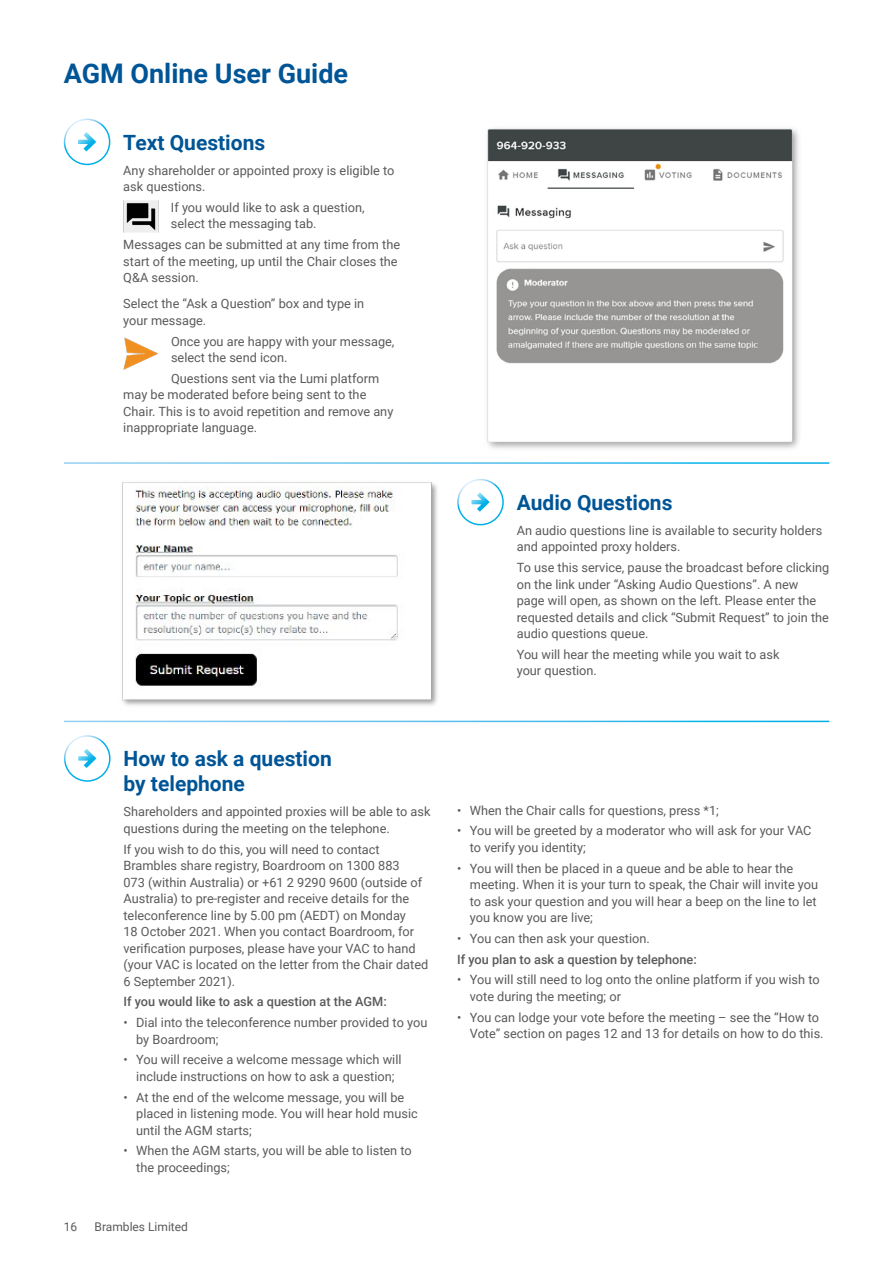
<style>
.page{position:relative;width:893px;height:1263px;background:#fff}
.page>*{position:absolute;margin:0;border:0;box-sizing:border-box;transform-origin:0 0}
.t1{font:700 27px "Roboto";color:#005596}
.t2{font:700 21px/25.2px "Roboto";color:#005596}
.t3{font:12.75px/16.5px "Roboto";color:#5a5a5a}
.t4{font:500 12.75px "Roboto";color:#5a5a5a}
.t5{font:12px "Roboto";color:#5a5a5a}
</style>
<div class="page">
<div style="left:64px;top:119px;width:46px;height:46px;border:2px solid #fff;border-radius:50%"></div>
<svg style="left:78px;top:132px;width:18px;height:20px"></svg>
<div style="left:64px;top:735px;width:47px;height:47px;border:2px solid #fff;border-radius:50%"></div>
<svg style="left:78px;top:749px;width:18px;height:19px"></svg>
<div style="left:457px;top:479px;width:47px;height:46px;border:2px solid #fff;border-radius:50%"></div>
<svg style="left:471px;top:492px;width:19px;height:20px"></svg>
<img style="left:487px;top:128px;width:312px;height:321px">
<img style="left:122px;top:482px;width:315px;height:224px">
<img style="left:123px;top:200px;width:35px;height:32px">
<img style="left:123px;top:337px;width:35px;height:33px">
<h1 class="t1" style="left:64px;top:54px;width:286px">AGM Online User Guide</h1>
<h2 class="t2" style="left:123px;top:129px;width:143px">Text Questions</h2>
<p class="t3" style="left:123px;top:161px;width:272px">Any shareholder or appointed proxy is eligible to ask questions.</p>
<p class="t3" style="left:171px;top:199px;width:195px">If you would like to ask a question, select the messaging tab.</p>
<p class="t3" style="left:123px;top:236px;width:278px">Messages can be submitted at any time from the start of the meeting, up until the Chair closes the<br>Q&amp;A session.</p>
<p class="t3" style="left:123px;top:295px;width:242px">Select the “Ask a Question” box and type in your message.</p>
<p class="t3" style="left:171px;top:332px;width:225px">Once you are happy with your message, select the send icon.</p>
<p class="t3" style="left:123px;top:370px;width:272px;text-indent:48px">Questions sent via the Lumi platform may be moderated before being sent to the Chair. This is to avoid repetition and remove any inappropriate language.</p>
<h2 class="t2" style="left:517px;top:489px;width:157px">Audio Questions</h2>
<p class="t3" style="left:517px;top:522px;width:307px">An audio questions line is available to security holders and appointed proxy holders.</p>
<p class="t3" style="left:517px;top:559px;width:314px">To use this service, pause the broadcast before clicking on the link under “Asking Audio Questions”. A new page will open, as shown on the left. Please enter the requested details and click “Submit Request” to join the audio questions queue.</p>
<p class="t3" style="left:517px;top:646px;width:264px">You will hear the meeting while you wait to ask your question.</p>
<h2 class="t2" style="left:123px;top:745px;width:210px">How to ask a question by telephone</h2>
<p class="t3" style="left:123px;top:803px;width:309px">Shareholders and appointed proxies will be able to ask questions during the meeting on the telephone.</p>
<p class="t3" style="left:123px;top:840px;width:306px">If you wish to do this, you will need to contact Brambles share registry, Boardroom on 1300 883<br>073 (within Australia) or +61 2 9290 9600 (outside of Australia) to pre‑register and receive details for the teleconference line by 5.00 pm (AEDT) on Monday<br>18 October 2021. When you contact Boardroom, for verification purposes, please have your VAC to hand (your VAC is located on the letter from the Chair dated 6 September 2021).</p>
<p class="t4" style="left:123px;top:993px;width:265px">If you would like to ask a question at the AGM:</p>
<p class="t3" style="left:136px;top:1014px;width:293px;text-indent:-13px">• Dial into the teleconference number provided to you by Boardroom;</p>
<p class="t3" style="left:123px;top:1051px;width:280px;text-align:center">• You will receive a welcome message which will include instructions on how to ask a question;</p>
<p class="t3" style="left:136px;top:1088px;width:283px;text-indent:-13px">• At the end of the welcome message, you will be placed in listening mode. You will hear hold music until the AGM starts;</p>
<p class="t3" style="left:136px;top:1142px;width:277px;text-indent:-13px">• When the AGM starts, you will be able to listen to the proceedings;</p>
<p class="t5" style="left:64px;top:1218px;width:15px">16</p>
<p class="t5" style="left:95px;top:1218px;width:95px">Brambles Limited</p>
<p class="t3" style="left:457px;top:801px;width:263px">• When the Chair calls for questions, press *1;</p>
<p class="t3" style="left:470px;top:822px;width:343px;text-indent:-13px">• You will be greeted by a moderator who will ask for your VAC to verify you identity;</p>
<p class="t3" style="left:470px;top:859px;width:350px;text-indent:-13px">• You will then be placed in a queue and be able to hear the meeting. When it is your turn to speak, the Chair will invite you to ask your question and you will hear a beep on the line to let you know you are live;</p>
<p class="t3" style="left:457px;top:930px;width:194px">• You can then ask your question.</p>
<p class="t4" style="left:457px;top:950px;width:241px">If you plan to ask a question by telephone:</p>
<p class="t3" style="left:470px;top:971px;width:351px;text-indent:-13px">• You will still need to log onto the online platform if you wish to vote during the meeting; or</p>
<p class="t3" style="left:470px;top:1008px;width:355px;text-indent:-13px">• You can lodge your vote before the meeting – see the “How to<br>Vote” section on pages 12 and 13 for details on how to do this.</p>
</div>
